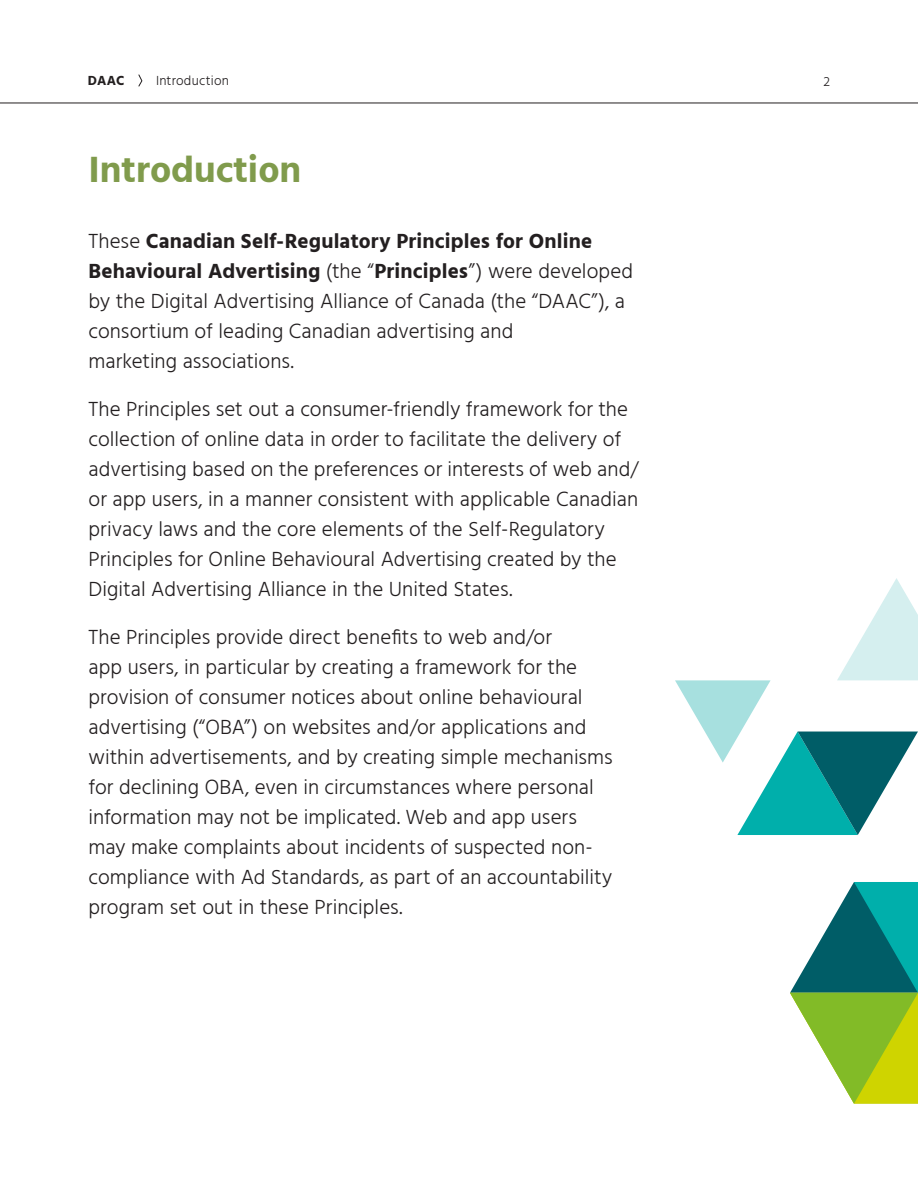
<style>
.page{position:relative;width:918px;height:1188px;background:#fff}
.page>*{position:absolute;margin:0;border:0;box-sizing:border-box;transform-origin:0 0}
.t1{font:700 37.5px "Hind Madurai";color:#809b4c}
.P_-_Intro{font:300 21px/30px "Hind Madurai";color:#231f20}
.P___Body_Copy{font:300 13.5px "Hind Madurai";letter-spacing:.02em;color:#231f20}
.P___Body_Copy-2{font:700 13.5px "Hind Madurai";color:#231f20}
.s1{font-weight:700}
</style>
<div class="page">
<hr style="left:0;top:103px;width:918px;height:1px;background:#231f20">
<svg style="left:138px;top:74px;width:5px;height:13px"></svg>
<svg style="left:790px;top:882px;width:128px;height:222px"></svg>
<svg style="left:675px;top:578px;width:243px;height:257px"></svg>
<p class="P___Body_Copy-2" style="left:88px;top:72px;width:38px">DAAC</p>
<p class="P___Body_Copy" style="left:156px;top:73px;width:74px">Introduction</p>
<h1 class="t1" style="left:88px;top:145px;width:214px">Introduction</h1>
<p class="P_-_Intro" style="left:88px;top:227px;width:546px">These <span class="s1">Canadian Self-Regulatory Principles for Online Behavioural Advertising</span> (the “<span class="s1">Principles</span>”) were developed by the Digital Advertising Alliance of Canada (the “DAAC”), a consortium of leading Canadian advertising and<br>marketing associations.</p>
<p class="P_-_Intro" style="left:88px;top:395px;width:552px">The Principles set out a consumer-friendly framework for the collection of online data in order to facilitate the delivery of advertising based on the preferences or interests of web and/ or app users, in a manner consistent with applicable Canadian privacy laws and the core elements of the Self-Regulatory Principles for Online Behavioural Advertising created by the Digital Advertising Alliance in the United States.</p>
<p class="P_-_Intro" style="left:88px;top:623px;width:526px">The Principles provide direct benefits to web and/or<br>app users, in particular by creating a framework for the provision of consumer notices about online behavioural advertising (“OBA”) on websites and/or applications and within advertisements, and by creating simple mechanisms for declining OBA, even in circumstances where personal information may not be implicated. Web and app users may make complaints about incidents of suspected non&shy;compliance with Ad Standards, as part of an accountability program set out in these Principles.</p>
<p class="P___Body_Copy" style="left:823px;top:73px;width:8px">2</p>
</div>
